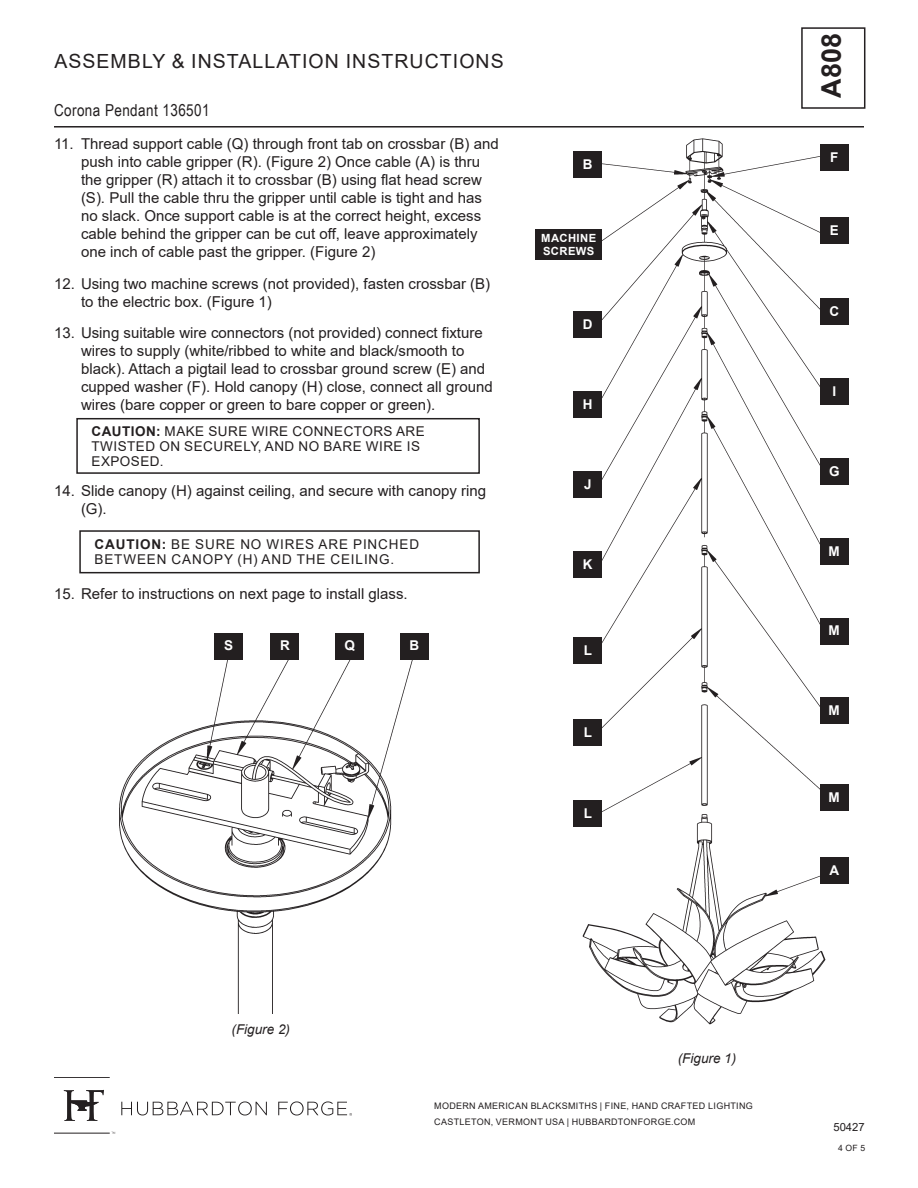
<style>
.page{position:relative;width:918px;height:1188px;background:#fff}
.page>*{position:absolute;margin:0;border:0;box-sizing:border-box;transform-origin:0 0}
.t1{font:700 27px "Arial";color:#231f20}
.t2{font:19.5px "Arial";letter-spacing:.055em;color:#231f20}
.t3{font:16.5px "Arial Narrow";letter-spacing:.025em;color:#231f20}
.t4{font:15px/18px "Arial";color:#231f20}
.Headers{font:13.5px/15px "Arial";letter-spacing:.035em;color:#231f20}
.Headers-2{font:13.5px/15px "Arial";letter-spacing:.065em;color:#231f20}
.slope_ceiling_line{font:700 13.5px "Arial";color:#fff}
.slope_ceiling_line-2{font:italic 13.5px "Arial";color:#231f20}
.slope_ceiling_line-3{font:700 11.25px/13.5px "Arial";letter-spacing:.035em;color:#fff}
.t5{font:11.25px "Arial";color:#231f20}
.t6{font:9px/16px "Arial";letter-spacing:.035em;color:#231f20}
.t7{font:8.7px "Arial";color:#231f20}
.s1{font-weight:700}
</style>
<div class="page">
<div style="left:801px;top:27px;width:64px;height:82px;border:2px solid #231f20"></div>
<hr style="left:54px;top:126px;width:810px;height:2px;background:#231f20">
<svg style="left:121px;top:1101px;width:146px;height:14px"></svg>
<hr style="left:54px;top:1133px;width:56px;height:1px;background:#231f20">
<hr style="left:54px;top:1077px;width:56px;height:1px;background:#231f20">
<svg style="left:64px;top:1090px;width:40px;height:31px"></svg>
<svg style="left:278px;top:1101px;width:74px;height:15px"></svg>
<div style="left:76px;top:418px;width:404px;height:56px;border:2px solid #231f20"></div>
<div style="left:79px;top:530px;width:401px;height:43px;border:2px solid #231f20"></div>
<div style="left:271px;top:633px;width:28px;height:26px;background:#231f20"></div>
<div style="left:336px;top:633px;width:28px;height:26px;background:#231f20"></div>
<div style="left:215px;top:633px;width:28px;height:26px;background:#231f20"></div>
<img style="left:119px;top:655px;width:310px;height:358px">
<div style="left:400px;top:633px;width:28px;height:26px;background:#231f20"></div>
<img style="left:573px;top:138px;width:266px;height:887px">
<div style="left:820px;top:298px;width:28px;height:26px;background:#231f20"></div>
<div style="left:820px;top:218px;width:28px;height:26px;background:#231f20"></div>
<div style="left:574px;top:311px;width:28px;height:26px;background:#231f20"></div>
<div style="left:574px;top:551px;width:28px;height:26px;background:#231f20"></div>
<div style="left:574px;top:151px;width:28px;height:26px;background:#231f20"></div>
<div style="left:820px;top:459px;width:28px;height:26px;background:#231f20"></div>
<div style="left:574px;top:391px;width:28px;height:26px;background:#231f20"></div>
<div style="left:574px;top:472px;width:28px;height:26px;background:#231f20"></div>
<div style="left:820px;top:379px;width:28px;height:26px;background:#231f20"></div>
<div style="left:820px;top:858px;width:28px;height:26px;background:#231f20"></div>
<div style="left:536px;top:229px;width:66px;height:31px;background:#231f20"></div>
<div style="left:574px;top:801px;width:28px;height:26px;background:#231f20"></div>
<div style="left:820px;top:698px;width:28px;height:26px;background:#231f20"></div>
<div style="left:574px;top:719px;width:28px;height:26px;background:#231f20"></div>
<div style="left:820px;top:785px;width:28px;height:26px;background:#231f20"></div>
<div style="left:820px;top:618px;width:28px;height:26px;background:#231f20"></div>
<div style="left:820px;top:144px;width:28px;height:26px;background:#231f20"></div>
<div style="left:820px;top:538px;width:28px;height:26px;background:#231f20"></div>
<div style="left:574px;top:638px;width:28px;height:26px;background:#231f20"></div>
<h2 class="t2" style="left:54px;top:48px;width:451px">ASSEMBLY &amp; INSTALLATION INSTRUCTIONS</h2>
<p class="t3" style="left:54px;top:99px;width:157px">Corona Pendant 136501</p>
<p class="t4" style="left:81px;top:135px;width:419px;text-indent:-27px">11. Thread support cable (Q) through front tab on crossbar (B) and push into cable gripper (R). (Figure 2) Once cable (A) is thru the gripper (R) attach it to crossbar (B) using flat head screw (S). Pull the cable thru the gripper until cable is tight and has no slack. Once support cable is at the correct height, excess cable behind the gripper can be cut off, leave approximately one inch of cable past the gripper. (Figure 2)</p>
<p class="t4" style="left:81px;top:274px;width:411px;text-indent:-27px">12. Using two machine screws (not provided), fasten crossbar (B) to the electric box. (Figure 1)</p>
<p class="t4" style="left:81px;top:324px;width:413px;text-indent:-27px">13. Using suitable wire connectors (not provided) connect fixture wires to supply (white/ribbed to white and black/smooth to black). Attach a pigtail lead to crossbar ground screw (E) and cupped washer (F). Hold canopy (H) close, connect all ground wires (bare copper or green to bare copper or green).</p>
<p class="Headers" style="left:92px;top:423px;width:335px"><span class="s1">CAUTION:</span> MAKE SURE WIRE CONNECTORS ARE<br>TWISTED ON SECURELY, AND NO BARE WIRE IS<br>EXPOSED.</p>
<p class="t4" style="left:81px;top:481px;width:407px;text-indent:-27px">14. Slide canopy (H) against ceiling, and secure with canopy ring (G).</p>
<p class="Headers-2" style="left:95px;top:537px;width:326px"><span class="s1">CAUTION:</span> BE SURE NO WIRES ARE PINCHED<br>BETWEEN CANOPY (H) AND THE CEILING.</p>
<p class="t4" style="left:54px;top:585px;width:355px">15. Refer to instructions on next page to install glass.</p>
<p class="slope_ceiling_line" style="left:224px;top:636px;width:11px">S</p>
<p class="slope_ceiling_line" style="left:280px;top:636px;width:11px">R</p>
<p class="slope_ceiling_line" style="left:344px;top:636px;width:12px">Q</p>
<p class="slope_ceiling_line" style="left:410px;top:636px;width:11px">B</p>
<p class="slope_ceiling_line" style="left:583px;top:154px;width:11px">B</p>
<p class="slope_ceiling_line-3" style="left:541px;top:231px;width:56px">MACHINE<br>SCREWS</p>
<p class="slope_ceiling_line" style="left:583px;top:314px;width:11px">D</p>
<p class="slope_ceiling_line" style="left:583px;top:394px;width:11px">H</p>
<p class="slope_ceiling_line" style="left:584px;top:475px;width:9px">J</p>
<p class="slope_ceiling_line" style="left:583px;top:554px;width:11px">K</p>
<p class="slope_ceiling_line" style="left:584px;top:641px;width:10px">L</p>
<p class="slope_ceiling_line" style="left:584px;top:722px;width:10px">L</p>
<p class="slope_ceiling_line" style="left:584px;top:804px;width:10px">L</p>
<p class="slope_ceiling_line-2" style="left:232px;top:1020px;width:60px">(Figure 2)</p>
<p class="slope_ceiling_line-2" style="left:678px;top:1050px;width:60px">(Figure 1)</p>
<p class="t6" style="left:434px;top:1097px;width:320px">MODERN AMERICAN BLACKSMITHS | FINE, HAND CRAFTED LIGHTING<br>CASTLETON, VERMONT USA | HUBBARDTONFORGE.COM</p>
<h1 class="t1" style="left:812px;top:98px;width:66px;rotate:-90deg">A808</h1>
<p class="slope_ceiling_line" style="left:830px;top:147px;width:10px">F</p>
<p class="slope_ceiling_line" style="left:830px;top:221px;width:11px">E</p>
<p class="slope_ceiling_line" style="left:829px;top:301px;width:11px">C</p>
<p class="slope_ceiling_line" style="left:832px;top:382px;width:5px">I</p>
<p class="slope_ceiling_line" style="left:829px;top:462px;width:12px">G</p>
<p class="slope_ceiling_line" style="left:829px;top:541px;width:13px">M</p>
<p class="slope_ceiling_line" style="left:829px;top:621px;width:13px">M</p>
<p class="slope_ceiling_line" style="left:829px;top:701px;width:13px">M</p>
<p class="slope_ceiling_line" style="left:829px;top:788px;width:13px">M</p>
<p class="slope_ceiling_line" style="left:830px;top:861px;width:11px">A</p>
<p class="t5" style="left:833px;top:1119px;width:33px">50427</p>
<p class="t7" style="left:838px;top:1142px;width:29px">4 OF 5</p>
</div>
